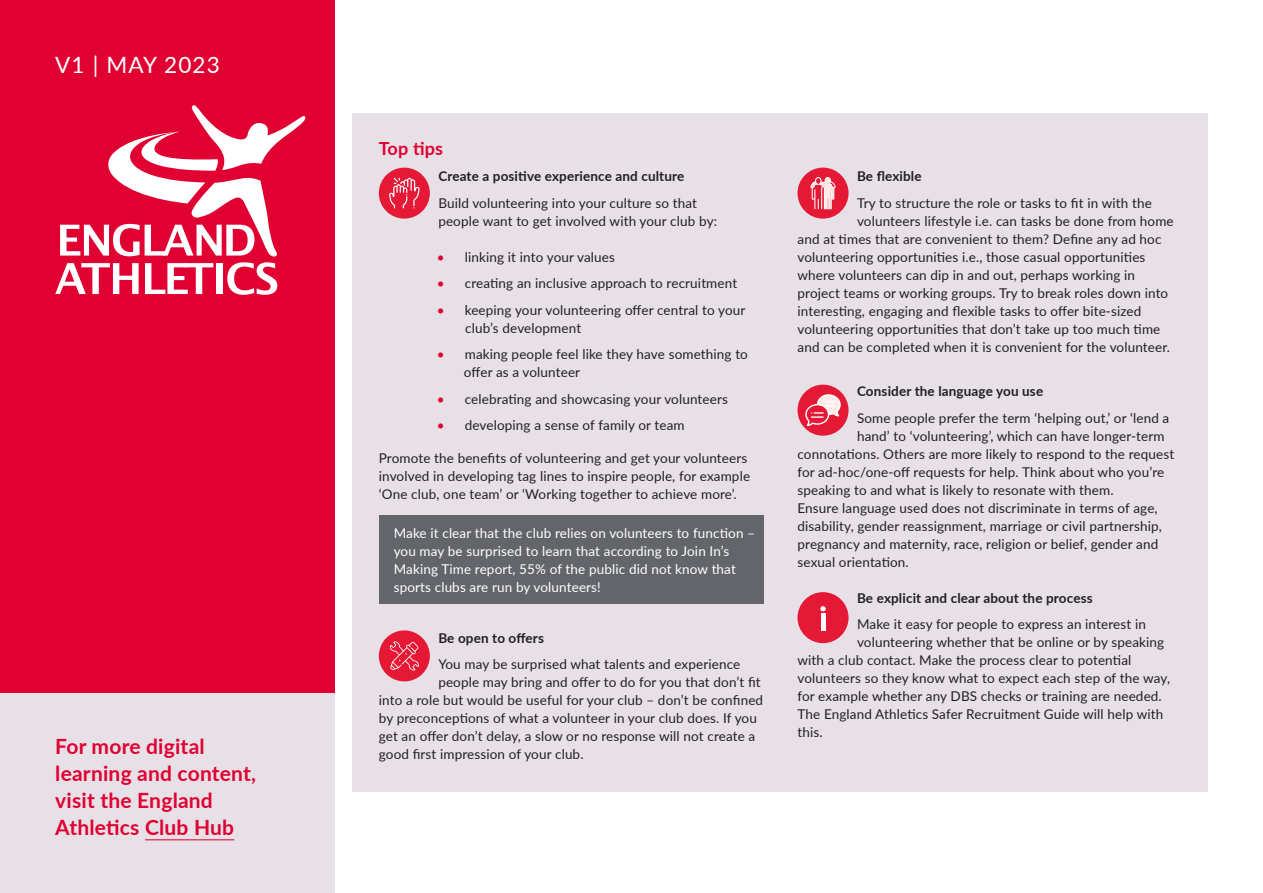
<style>
.page{position:relative;width:1263px;height:893px;background:#fff}
.page>*{position:absolute;margin:0;border:0;box-sizing:border-box;transform-origin:0 0}
.t1{font:22.5px "Lato";letter-spacing:.05em;color:#fff}
.t2{font:700 21px/27px "Lato";letter-spacing:.01em;color:#e00031}
.t3{font:700 18px "Lato";color:#e00031}
.t4{font:13.5px/18px "Lato";letter-spacing:.01em;color:#231f20}
.t5{font:13.5px/18px "Lato";letter-spacing:.01em;color:#fff}
.t6{font:700 13.5px "Lato";letter-spacing:.01em;color:#231f20}
.s1{color:#e00031}
</style>
<div class="page">
<div style="left:352px;top:114px;width:856px;height:678px;background:#e7e1e7"></div>
<div style="left:379px;top:516px;width:384px;height:88px;background:#63656a"></div>
<div style="left:0;top:0;width:335px;height:693px;background:#e00031"></div>
<svg style="left:55px;top:105px;width:250px;height:190px"></svg>
<div style="left:0;top:693px;width:335px;height:200px;background:#e7e1e7"></div>
<hr style="left:145px;top:839px;width:89px;height:1px;background:#e00031">
<div style="left:216px;top:263px;width:7px;height:31px;background:#fff"></div>
<div style="left:379px;top:168px;width:51px;height:51px;background:#e51836;border-radius:50%"></div>
<svg style="left:389px;top:178px;width:31px;height:30px"></svg>
<div style="left:379px;top:630px;width:51px;height:51px;background:#e51836;border-radius:50%"></div>
<svg style="left:390px;top:641px;width:29px;height:29px"></svg>
<div style="left:797px;top:168px;width:51px;height:51px;background:#e51836;border-radius:50%"></div>
<svg style="left:810px;top:177px;width:26px;height:32px"></svg>
<div style="left:797px;top:385px;width:51px;height:51px;background:#e51836;border-radius:50%"></div>
<svg style="left:805px;top:394px;width:36px;height:32px"></svg>
<div style="left:797px;top:592px;width:51px;height:51px;background:#e51836;border-radius:50%"></div>
<hr style="left:821px;top:614px;width:4px;height:17px;background:#fff">
<svg style="left:820px;top:606px;width:6px;height:5px"></svg>
<p class="t1" style="left:55px;top:49px;width:166px">V1 | MAY 2023</p>
<p class="t2" style="left:55px;top:732px;width:202px">For more digital learning and content, visit the England<br>Athletics Club Hub</p>
<p class="t3" style="left:379px;top:135px;width:66px">Top tips</p>
<p class="t6" style="left:438px;top:166px;width:248px">Create a positive experience and culture</p>
<p class="t4" style="left:438px;top:193px;width:280px">Build volunteering into your culture so that people want to get involved with your club by:</p>
<p class="t4" style="left:437px;top:247px;width:180px"><span class="s1">•</span> linking it into your values</p>
<p class="t4" style="left:437px;top:274px;width:302px"><span class="s1">•</span> creating an inclusive approach to recruitment</p>
<p class="t4" style="left:465px;top:300px;width:282px;text-indent:-28px"><span class="s1">•</span> keeping your volunteering offer central to your club’s development</p>
<p class="t4" style="left:464px;top:345px;width:286px;text-indent:-27px"><span class="s1">•</span> making people feel like they have something to offer as a volunteer</p>
<p class="t4" style="left:437px;top:389px;width:293px"><span class="s1">•</span> celebrating and showcasing your volunteers</p>
<p class="t4" style="left:437px;top:416px;width:249px"><span class="s1">•</span> developing a sense of family or team</p>
<p class="t4" style="left:379px;top:448px;width:373px">Promote the benefits of volunteering and get your volunteers involved in developing tag lines to inspire people, for example ‘One club, one team’ or ‘Working together to achieve more’.</p>
<p class="t5" style="left:394px;top:524px;width:363px">Make it clear that the club relies on volunteers to function – you may be surprised to learn that according to Join In’s Making Time report, 55% of the public did not know that sports clubs are run by volunteers!</p>
<p class="t6" style="left:438px;top:628px;width:107px">Be open to offers</p>
<p class="t4" style="left:438px;top:655px;width:303px">You may be surprised what talents and experience</p>
<p class="t4" style="left:379px;top:673px;width:386px;text-indent:60px">people may bring and offer to do for you that don’t fit into a role but would be useful for your club – don’t be confined by preconceptions of what a volunteer in your club does. If you get an offer don’t delay, a slow or no response will not create a good first impression of your club.</p>
<p class="t6" style="left:857px;top:166px;width:66px">Be flexible</p>
<p class="t4" style="left:857px;top:193px;width:296px">Try to structure the role or tasks to fit in with the</p>
<p class="t4" style="left:797px;top:211px;width:378px;text-indent:60px">volunteers lifestyle i.e. can tasks be done from home and at times that are convenient to them? Define any ad hoc volunteering opportunities i.e., those casual opportunities where volunteers can dip in and out, perhaps working in project teams or working groups. Try to break roles down into interesting, engaging and flexible tasks to offer bite-sized volunteering opportunities that don’t take up too much time and can be completed when it is convenient for the volunteer.</p>
<p class="t6" style="left:857px;top:381px;width:188px">Consider the language you use</p>
<p class="t4" style="left:857px;top:408px;width:314px">Some people prefer the term ‘helping out,’ or ‘lend a</p>
<p class="t4" style="left:797px;top:426px;width:378px;text-indent:60px">hand’ to ‘volunteering’, which can have longer-term connotations. Others are more likely to respond to the request for ad-hoc/one-off requests for help. Think about who you’re speaking to and what is likely to resonate with them.<br>Ensure language used does not discriminate in terms of age, disability, gender reassignment, marriage or civil partnership, pregnancy and maternity, race, religion or belief, gender and sexual orientation.</p>
<p class="t6" style="left:857px;top:588px;width:237px">Be explicit and clear about the process</p>
<p class="t4" style="left:857px;top:615px;width:290px">Make it easy for people to express an interest in</p>
<p class="t4" style="left:797px;top:633px;width:374px;text-indent:60px">volunteering whether that be online or by speaking with a club contact. Make the process clear to potential volunteers so they know what to expect each step of the way, for example whether any DBS checks or training are needed.<br>The England Athletics Safer Recruitment Guide will help with this.</p>
</div>
